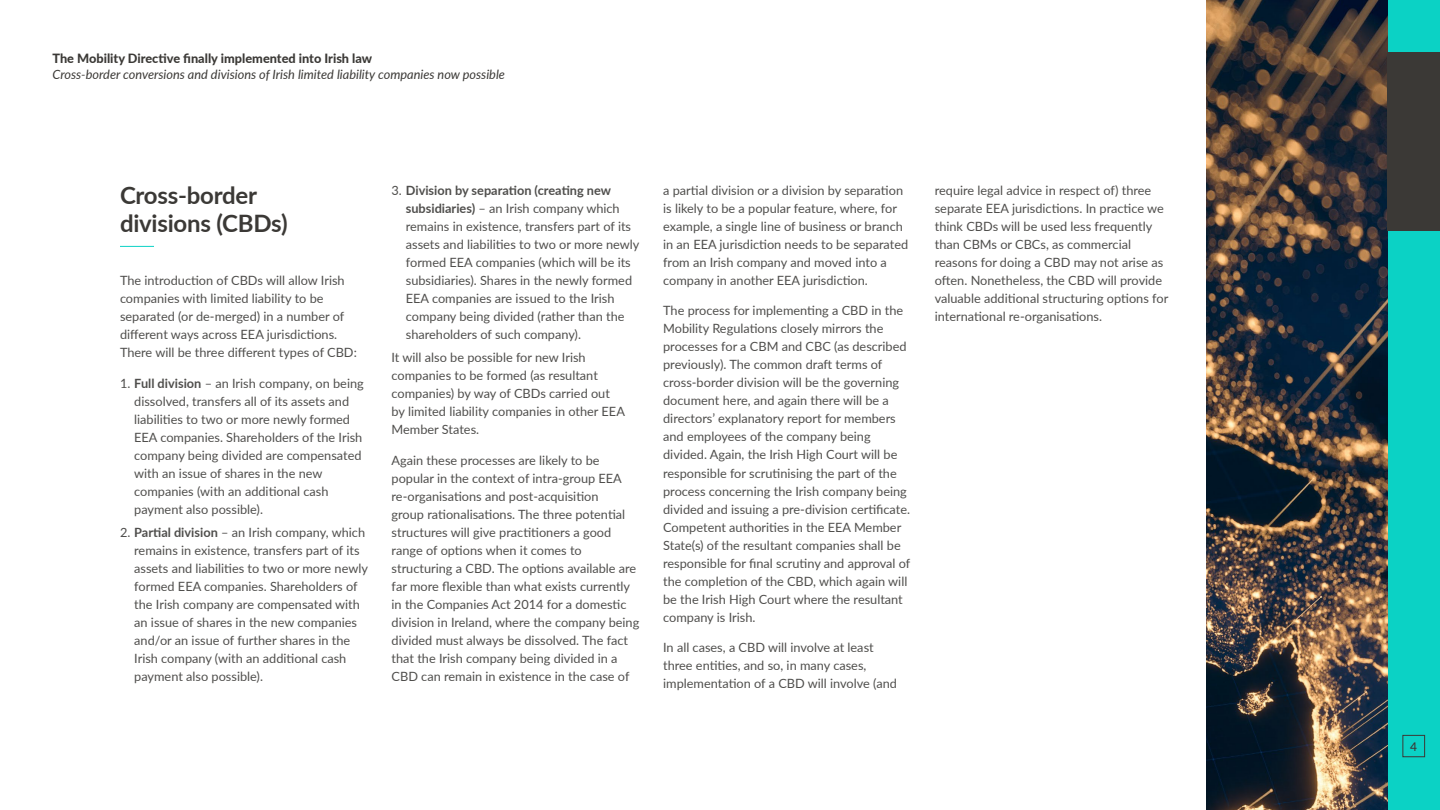
<style>
.page{position:relative;width:1440px;height:810px;background:#fff}
.page>*{position:absolute;margin:0;border:0;box-sizing:border-box;transform-origin:0 0}
.t1{font:700 24px/28.8px "Lato";letter-spacing:-.01em;color:#3b3936}
.t2{font:12.75px/18px "Lato";color:#4f4e4c}
.t3{font:italic 12.75px "Lato";color:#3b3936}
.t4{font:800 12.75px "Lato";color:#3b3936}
.t5{font:500 12px "Lato";color:#3b3936}
.s1{font-weight:700}
</style>
<div class="page">
<div style="left:1388px;top:0;width:52px;height:810px;background:#0bd2c5"></div>
<img style="left:1206px;top:0;width:182px;height:810px">
<div style="left:1402px;top:735px;width:23px;height:22px;border:1px solid #3b3936"></div>
<div style="left:1388px;top:52px;width:52px;height:179px;background:#3b3936"></div>
<svg style="left:120px;top:246px;width:34px;height:1px"></svg>
<p class="t4" style="left:52px;top:49px;width:321px">The Mobility Directive finally implemented into Irish law</p>
<p class="t3" style="left:52px;top:65px;width:454px">Cross-border conversions and divisions of Irish limited liability companies now possible</p>
<h1 class="t1" style="left:120px;top:179px;width:169px">Cross-border divisions (CBDs)</h1>
<p class="t2" style="left:120px;top:271px;width:238px">The introduction of CBDs will allow Irish companies with limited liability to be separated (or de-merged) in a number of different ways across EEA jurisdictions.<br>There will be three different types of CBD:</p>
<p class="t2" style="left:134px;top:374px;width:231px;text-indent:-14px">1. <span class="s1">Full division</span> – an Irish company, on being dissolved, transfers all of its assets and liabilities to two or more newly formed EEA companies. Shareholders of the Irish company being divided are compensated with an issue of shares in the new companies (with an additional cash payment also possible).</p>
<p class="t2" style="left:134px;top:523px;width:235px;text-indent:-14px">2. <span class="s1">Partial division</span> – an Irish company, which remains in existence, transfers part of its assets and liabilities to two or more newly formed EEA companies. Shareholders of the Irish company are compensated with an issue of shares in the new companies and/or an issue of further shares in the Irish company (with an additional cash payment also possible).</p>
<p class="t2" style="left:406px;top:180px;width:235px;text-indent:-14px">3. <span class="s1">Division by separation (creating new subsidiaries)</span> – an Irish company which remains in existence, transfers part of its assets and liabilities to two or more newly formed EEA companies (which will be its subsidiaries). Shares in the newly formed EEA companies are issued to the Irish company being divided (rather than the shareholders of such company).</p>
<p class="t2" style="left:392px;top:348px;width:235px">It will also be possible for new Irish companies to be formed (as resultant companies) by way of CBDs carried out by limited liability companies in other EEA Member States.</p>
<p class="t2" style="left:392px;top:451px;width:249px">Again these processes are likely to be popular in the context of intra-group EEA re-organisations and post-acquisition<br>group rationalisations. The three potential structures will give practitioners a good range of options when it comes to structuring a CBD. The options available are far more flexible than what exists currently in the Companies Act 2014 for a domestic division in Ireland, where the company being divided must always be dissolved. The fact that the Irish company being divided in a CBD can remain in existence in the case of</p>
<p class="t2" style="left:663px;top:181px;width:247px">a partial division or a division by separation is likely to be a popular feature, where, for example, a single line of business or branch in an EEA jurisdiction needs to be separated from an Irish company and moved into a company in another EEA jurisdiction.</p>
<p class="t2" style="left:663px;top:301px;width:249px">The process for implementing a CBD in the Mobility Regulations closely mirrors the processes for a CBM and CBC (as described previously). The common draft terms of cross-border division will be the governing document here, and again there will be a directors’ explanatory report for members and employees of the company being divided. Again, the Irish High Court will be responsible for scrutinising the part of the process concerning the Irish company being divided and issuing a pre-division certificate.<br>Competent authorities in the EEA Member State(s) of the resultant companies shall be responsible for final scrutiny and approval of the completion of the CBD, which again will be the Irish High Court where the resultant company is Irish.</p>
<p class="t2" style="left:663px;top:638px;width:235px">In all cases, a CBD will involve at least three entities, and so, in many cases, implementation of a CBD will involve (and</p>
<p class="t2" style="left:935px;top:181px;width:235px">require legal advice in respect of) three separate EEA jurisdictions. In practice we think CBDs will be used less frequently than CBMs or CBCs, as commercial reasons for doing a CBD may not arise as often. Nonetheless, the CBD will provide valuable additional structuring options for international re-organisations.</p>
<p class="t5" style="left:1410px;top:738px;width:8px">4</p>
</div>
